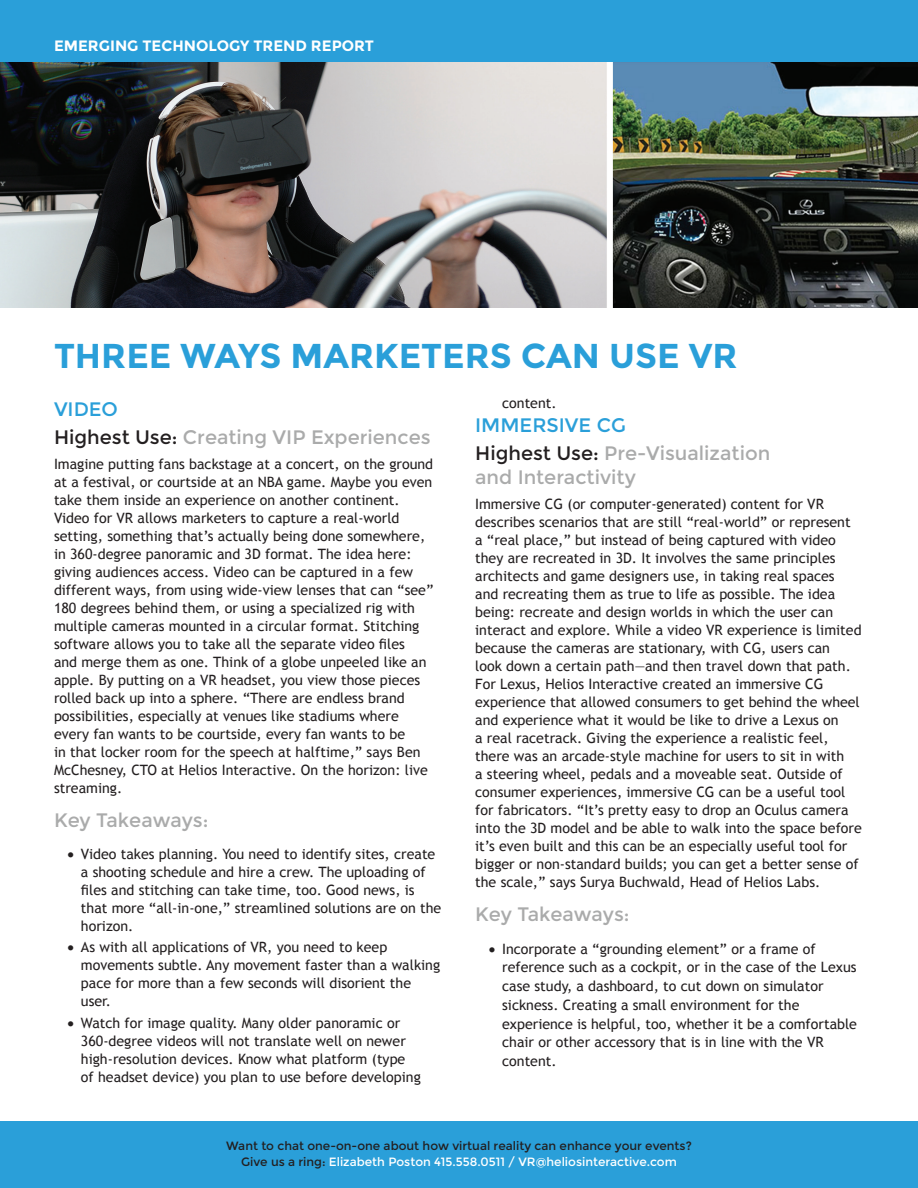
<style>
.page{position:relative;width:918px;height:1188px;background:#fff}
.page>*{position:absolute;margin:0;border:0;box-sizing:border-box;transform-origin:0 0}
.t1{font:700 34.5px "Montserrat";color:#2a9fd9}
.t2{font:19.5px/27.8px "Montserrat";color:#aaabab}
.t3{font:700 15px "Montserrat";color:#fff}
.t4{font:14.25px/18px "Trebuchet MS";color:#231f20}
.t5{font:12px/16.5px "Montserrat";color:#231f20;text-align:center}
.s1{color:#2a9fd9}
.s2{color:#231f20}
.s3{color:#fff}
</style>
<div class="page">
<div style="left:0;top:0;width:918px;height:63px;background:#2a9fd9"></div>
<div style="left:0;top:1122px;width:918px;height:66px;background:#2a9fd9"></div>
<img style="left:0;top:63px;width:918px;height:245px">
<p class="t3" style="left:54px;top:36px;width:322px">EMERGING TECHNOLOGY TREND REPORT</p>
<h1 class="t1" style="left:54px;top:335px;width:685px">THREE WAYS MARKETERS CAN USE VR</h1>
<h2 class="t2" style="left:54px;top:396px;width:378px"><span class="s1">VIDEO<br></span><span class="s2">Highest Use:</span> Creating VIP Experiences</h2>
<p class="t4" style="left:54px;top:455px;width:381px">Imagine putting fans backstage at a concert, on the ground at a festival, or courtside at an NBA game. Maybe you even take them inside an experience on another continent.<br>Video for VR allows marketers to capture a real-world setting, something that’s actually being done somewhere, in 360-degree panoramic and 3D format. The idea here: giving audiences access. Video can be captured in a few different ways, from using wide-view lenses that can “see” 180 degrees behind them, or using a specialized rig with multiple cameras mounted in a circular format. Stitching software allows you to take all the separate video files<br>and merge them as one. Think of a globe unpeeled like an apple. By putting on a VR headset, you view those pieces rolled back up into a sphere. “There are endless brand possibilities, especially at venues like stadiums where every fan wants to be courtside, every fan wants to be<br>in that locker room for the speech at halftime,” says Ben McChesney, CTO at Helios Interactive. On the horizon: live streaming.</p>
<h2 class="t2" style="left:54px;top:807px;width:156px">Key Takeaways:</h2>
<p class="t4" style="left:81px;top:845px;width:362px;text-indent:-13px">• Video takes planning. You need to identify sites, create a shooting schedule and hire a crew. The uploading of files and stitching can take time, too. Good news, is that more “all-in-one,” streamlined solutions are on the horizon.</p>
<p class="t4" style="left:81px;top:938px;width:361px;text-indent:-13px">• As with all applications of VR, you need to keep movements subtle. Any movement faster than a walking pace for more than a few seconds will disorient the user.</p>
<p class="t4" style="left:81px;top:1014px;width:341px;text-indent:-13px">• Watch for image quality. Many older panoramic or 360-degree videos will not translate well on newer high-resolution devices. Know what platform (type of headset device) you plan to use before developing</p>
<p class="t4" style="left:502px;top:394px;width:56px">content.</p>
<h2 class="t2" style="left:475px;top:412px;width:297px"><span class="s1">IMMERSIVE CG<br></span><span class="s2">Highest Use:</span> Pre-Visualization</h2>
<h2 class="t2" style="left:475px;top:464px;width:162px">and Interactivity</h2>
<p class="t4" style="left:475px;top:495px;width:388px">Immersive CG (or computer-generated) content for VR describes scenarios that are still “real-world” or represent<br>a “real place,” but instead of being captured with video they are recreated in 3D. It involves the same principles architects and game designers use, in taking real spaces<br>and recreating them as true to life as possible. The idea being: recreate and design worlds in which the user can interact and explore. While a video VR experience is limited because the cameras are stationary, with CG, users can<br>look down a certain path—and then travel down that path.<br>For Lexus, Helios Interactive created an immersive CG experience that allowed consumers to get behind the wheel and experience what it would be like to drive a Lexus on<br>a real racetrack. Giving the experience a realistic feel, there was an arcade-style machine for users to sit in with<br>a steering wheel, pedals and a moveable seat. Outside of consumer experiences, immersive CG can be a useful tool for fabricators. “It’s pretty easy to drop an Oculus camera into the 3D model and be able to walk into the space before it’s even built and this can be an especially useful tool for bigger or non-standard builds; you can get a better sense of the scale,” says Surya Buchwald, Head of Helios Labs.</p>
<h2 class="t2" style="left:475px;top:901px;width:156px">Key Takeaways:</h2>
<p class="t4" style="left:502px;top:939px;width:356px;line-height:18.8px;text-indent:-13px">• Incorporate a “grounding element” or a frame of reference such as a cockpit, or in the case of the Lexus case study, a dashboard, to cut down on simulator sickness. Creating a small environment for the experience is helpful, too, whether it be a comfortable chair or other accessory that is in line with the VR content.</p>
<p class="t5" style="left:226px;top:1137px;width:467px">Want to chat one-on-one about how virtual reality can enhance your events?<br>Give us a ring: <span class="s3">Elizabeth Poston 415.558.0511 / VR@heliosinteractive.com</span></p>
</div>
